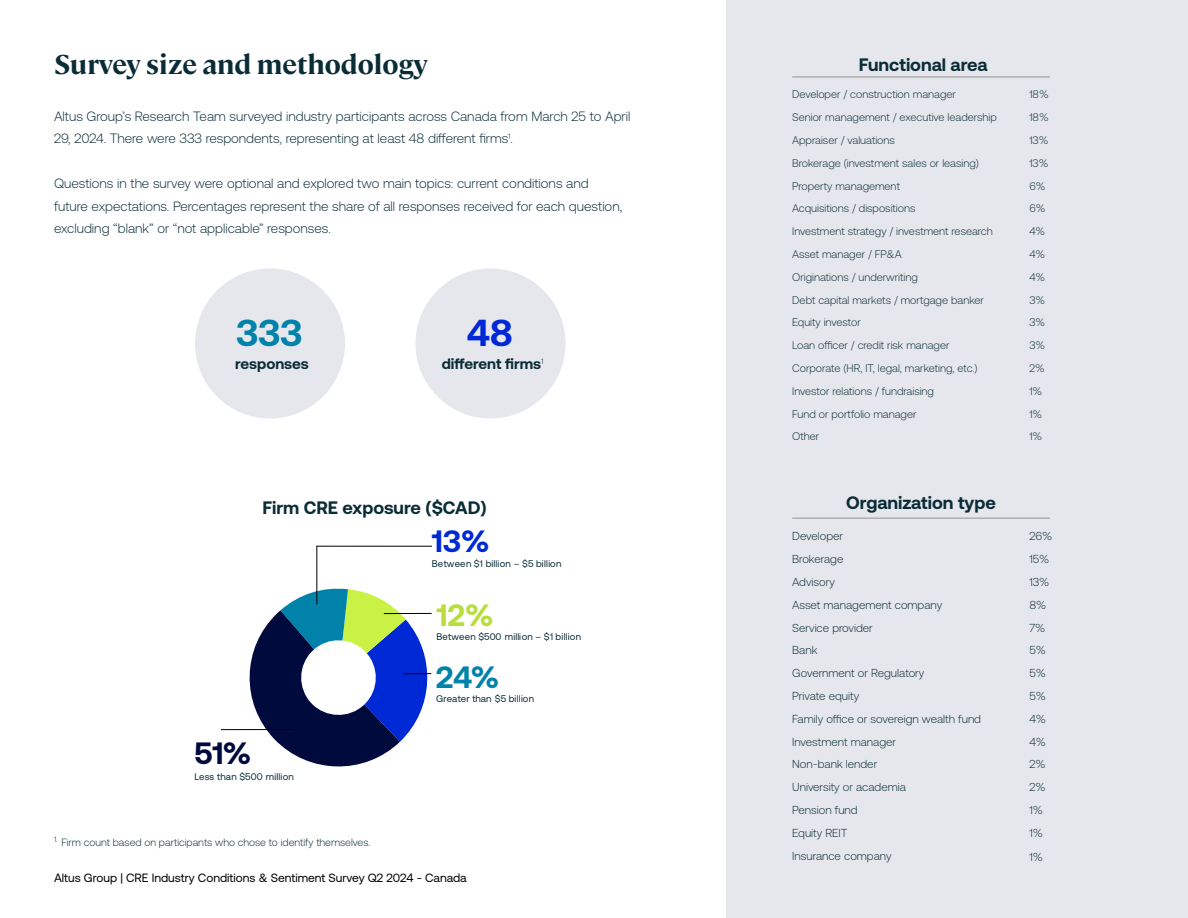
<style>
.page{position:relative;width:1188px;height:918px;background:#fff}
.page>*{position:absolute;margin:0;border:0;box-sizing:border-box;transform-origin:0 0}
.t1{font:700 37.5px "Aeonik";color:#0082ab}
.t2{font:700 37.5px "Aeonik";color:#0028d7}
.t3{font:700 30.75px "Aeonik";color:#0082ab}
.t4{font:700 30.75px "Aeonik";color:#b8de3d}
.t5{font:700 30.75px "Aeonik";color:#0029d6}
.t6{font:700 30.75px "Aeonik";color:#000a3d}
.t7{font:700 27px "Cambon";color:#0a2c37}
.t8{font:700 18px "Aeonik";color:#0a2c37}
.t9{font:700 15px "Aeonik";color:#0a2c37}
.t10{font:300 13.5px/22.5px "Aeonik";color:#0a2c36}
.t11{font:12px "Aeonik";color:#000}
.t12{font:300 11.55px/22.8px "Aeonik";color:#0a2c36}
.t13{font:300 10.95px/22.8px "Aeonik";color:#0a2c36}
.t14{font:300 10.5px "Aeonik";color:#0a2c36}
.t15{font:9.6px "Aeonik";color:#0a2b38}
</style>
<div class="page">
<div style="left:726px;top:0;width:462px;height:918px;background:#e6e7ec"></div>
<hr style="left:792px;top:76px;width:258px;height:2px;background:#757575">
<hr style="left:792px;top:517px;width:258px;height:2px;background:#757575">
<div style="left:195px;top:268px;width:150px;height:150px;background:#e6e7ec;border-radius:50%"></div>
<div style="left:416px;top:268px;width:150px;height:150px;background:#e6e7ec;border-radius:50%"></div>
<svg style="left:240px;top:546px;width:192px;height:221px"></svg>
<hr style="left:221px;top:729px;width:70px;height:1px;background:#000">
<h3 class="t7" style="left:54px;top:45px;width:375px">Survey size and methodology</h3>
<p class="t10" style="left:54px;top:105px;width:578px">Altus Group’s Research Team surveyed industry participants across Canada from March 25 to April<br>29, 2024. There were 333 respondents, representing at least 48 different firms<sup>1</sup>.</p>
<p class="t10" style="left:54px;top:172px;width:570px">Questions in the survey were optional and explored two main topics: current conditions and future expectations. Percentages represent the share of all responses received for each question, excluding “blank” or “not applicable” responses.</p>
<h1 class="t1" style="left:236px;top:311px;width:67px">333</h1>
<h3 class="t9" style="left:235px;top:355px;width:75px">responses</h3>
<h1 class="t2" style="left:467px;top:311px;width:47px">48</h1>
<h3 class="t9" style="left:442px;top:355px;width:103px">different firms<sup>1</sup></h3>
<h3 class="t8" style="left:262px;top:498px;width:226px">Firm CRE exposure ($CAD)</h3>
<h2 class="t5" style="left:432px;top:524px;width:59px">13%</h2>
<p class="t15" style="left:432px;top:558px;width:131px">Between $1 billion – $5 billion</p>
<h2 class="t4" style="left:436px;top:597px;width:59px">12%</h2>
<p class="t15" style="left:436px;top:631px;width:146px">Between $500 million – $1 billion</p>
<h2 class="t6" style="left:194px;top:735px;width:58px">51%</h2>
<p class="t15" style="left:194px;top:772px;width:101px">Less than $500 million</p>
<p class="t14" style="left:54px;top:837px;width:318px"><sup>1.</sup> Firm count based on participants who chose to identify themselves.</p>
<h2 class="t3" style="left:436px;top:660px;width:65px">24%</h2>
<p class="t15" style="left:436px;top:693px;width:100px">Greater than $5 billion</p>
<p class="t11" style="left:54px;top:871px;width:414px">Altus Group | CRE Industry Conditions &amp; Sentiment Survey Q2 2024 - Canada</p>
<h3 class="t8" style="left:859px;top:54px;width:130px">Functional area</h3>
<p class="t13" style="left:792px;top:83px;width:206px">Developer / construction manager<br>Senior management / executive leadership<br>Appraiser / valuations<br>Brokerage (investment sales or leasing)<br>Property management<br>Acquisitions / dispositions<br>Investment strategy / investment research<br>Asset manager / FP&amp;A<br>Originations / underwriting<br>Debt capital markets / mortgage banker<br>Equity investor<br>Loan officer / credit risk manager<br>Corporate (HR, IT, legal, marketing, etc.)<br>Investor relations / fundraising<br>Fund or portfolio manager<br>Other</p>
<p class="t13" style="left:1029px;top:83px;width:21px">18%<br>18%<br>13%<br>13%<br>6%<br>6%<br>4%<br>4%<br>4%<br>3%<br>3%<br>3%<br>2%<br>1%<br>1%<br>1%</p>
<h3 class="t8" style="left:846px;top:492px;width:151px">Organization type</h3>
<p class="t12" style="left:792px;top:525px;width:190px">Developer<br>Brokerage<br>Advisory<br>Asset management company<br>Service provider<br>Bank<br>Government or Regulatory<br>Private equity<br>Family office or sovereign wealth fund<br>Investment manager<br>Non-bank lender<br>University or academia<br>Pension fund<br>Equity REIT<br>Insurance company</p>
<p class="t12" style="left:1029px;top:525px;width:24px">26%<br>15%<br>13%<br>8%<br>7%<br>5%<br>5%<br>5%<br>4%<br>4%<br>2%<br>2%<br>1%<br>1%</p>
<p class="t12" style="left:1029px;top:846px;width:15px">1%</p>
</div>
